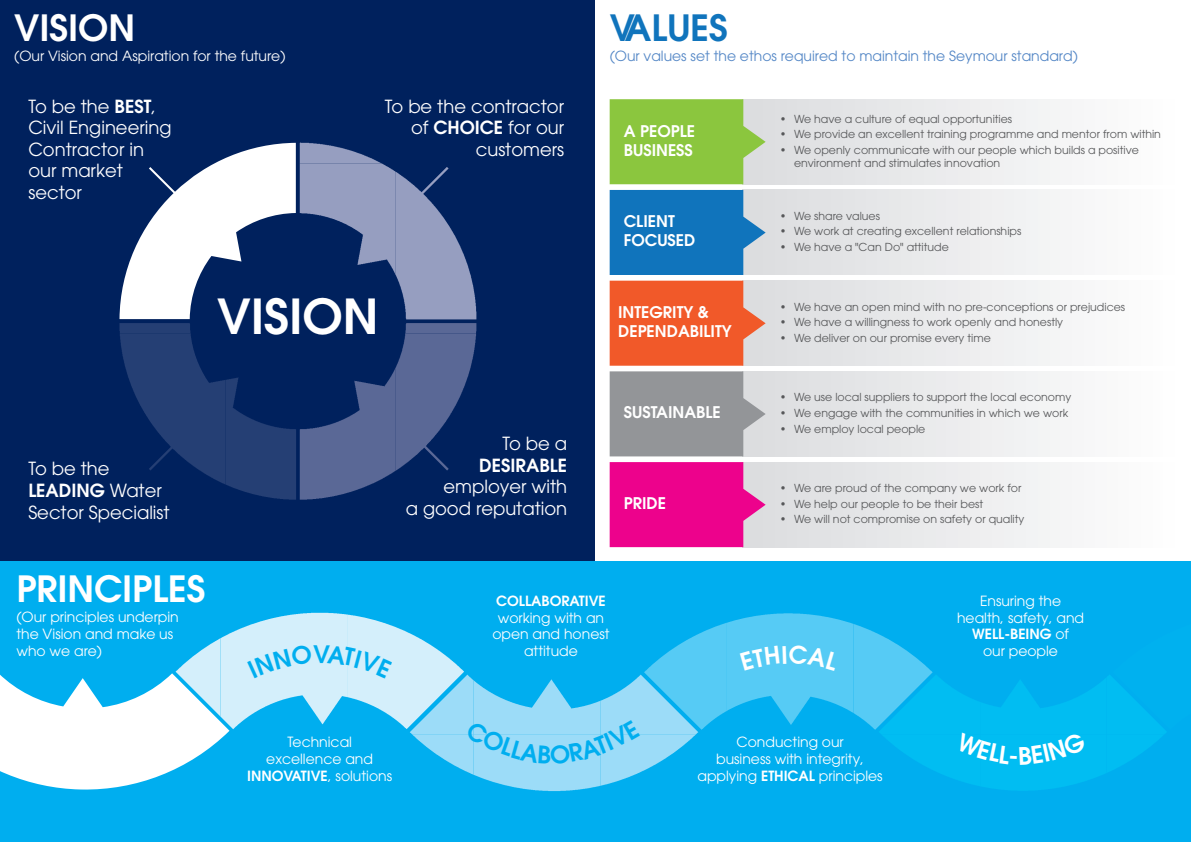
<style>
.page{position:relative;width:1191px;height:842px;background:#fff}
.page>*{position:absolute;margin:0;border:0;box-sizing:border-box;transform-origin:0 0}
.t1{font:600 48px "Avant Garde";color:#fff}
.t2{font:600 36px "Avant Garde";color:#fff}
.t3{font:600 36px "Avant Garde";color:#1074bc}
.t4{font:600 24px "Avant Garde";color:#00aeef}
.t5{font:18px/21.6px "Avant Garde";color:#fff}
.t6{font:600 18px "Avant Garde";color:#fff}
.t7{font:600 16px/19.2px "Avant Garde";color:#fff}
.t8{font:14px/16.8px "Avant Garde";color:#fff;text-align:center}
.t9{font:14px "Avant Garde";color:#5487c6}
.t10{font:600 14px "Avant Garde";color:#fff}
.t11{font:11px/13.2px "Avant Garde";color:#57585a}
.s1{font-weight:600}
</style>
<div class="page">
<div style="left:0;top:0;width:595px;height:561px;background:#00215d"></div>
<svg style="left:119px;top:142px;width:357px;height:358px"></svg>
<div style="left:743px;top:99px;width:433px;height:85px;background:linear-gradient(to right,#dbdcde,#fefefe)"></div>
<div style="left:743px;top:190px;width:433px;height:85px;background:linear-gradient(to right,#dbdcde,#fefefe)"></div>
<div style="left:743px;top:281px;width:433px;height:85px;background:linear-gradient(to right,#dbdcde,#fefefe)"></div>
<div style="left:743px;top:371px;width:433px;height:85px;background:linear-gradient(to right,#dbdcde,#fefefe)"></div>
<div style="left:743px;top:462px;width:433px;height:85px;background:linear-gradient(to right,#dbdcde,#fefefe)"></div>
<svg style="left:609px;top:99px;width:156px;height:85px;background:#95c952"></svg>
<svg style="left:609px;top:190px;width:156px;height:85px;background:#2881c0"></svg>
<svg style="left:609px;top:281px;width:156px;height:175px;background:#c78774"></svg>
<svg style="left:609px;top:462px;width:156px;height:85px;background:#eb1c96"></svg>
<div style="left:0;top:561px;width:1191px;height:281px;background:#00aeef"></div>
<svg style="left:0;top:613px;width:1166px;height:178px"></svg>
<h2 class="t2" style="left:14px;top:14px;width:122px">VISION</h2>
<p class="t8" style="left:14px;top:49px;width:273px">(Our Vision and Aspiration for the future)</p>
<h3 class="t5" style="left:28px;top:97px;width:145px">To be the <span class="s1">BEST</span>,<br>Civil Engineering<br>Contractor in our market sector</h3>
<h3 class="t5" style="left:385px;top:97px;width:181px;text-align:right">To be the contractor of <span class="s1">CHOICE</span> for our customers</h3>
<h3 class="t5" style="left:28px;top:460px;width:143px">To be the<br><span class="s1">LEADING</span> Water<br>Sector Specialist</h3>
<h1 class="t1" style="left:217px;top:298px;width:163px">VISION</h1>
<h3 class="t5" style="left:502px;top:434px;width:66px">To be a</h3>
<h3 class="t6" style="left:479px;top:458px;width:89px">DESIRABLE</h3>
<h3 class="t5" style="left:406px;top:477px;width:163px;text-align:right">employer with<br>a good reputation</h3>
<h2 class="t3" style="left:609px;top:14px;width:120px">VALUES</h2>
<p class="t9" style="left:609px;top:50px;width:469px">(Our values set the ethos required to maintain the Seymour standard)</p>
<h3 class="t7" style="left:624px;top:122px;width:73px">A PEOPLE<br>BUSINESS</h3>
<h3 class="t7" style="left:624px;top:213px;width:73px">CLIENT<br>FOCUSED</h3>
<h3 class="t7" style="left:618px;top:304px;width:115px">INTEGRITY &amp;<br>DEPENDABILITY</h3>
<h3 class="t7" style="left:624px;top:404px;width:99px">SUSTAINABLE</h3>
<h3 class="t7" style="left:624px;top:495px;width:44px">PRIDE</h3>
<p class="t11" style="left:780px;top:113px;width:234px">• We have a culture of equal opportunities</p>
<p class="t11" style="left:780px;top:129px;width:383px">• We provide an excellent training programme and mentor from within</p>
<p class="t11" style="left:794px;top:144px;width:346px;text-indent:-14px">• We openly communicate with our people which builds a positive environment and stimulates innovation</p>
<p class="t11" style="left:780px;top:210px;width:102px">• We share values</p>
<p class="t11" style="left:780px;top:226px;width:243px">• We work at creating excellent relationships</p>
<p class="t11" style="left:780px;top:241px;width:171px">• We have a "Can Do" attitude</p>
<p class="t11" style="left:780px;top:301px;width:347px">• We have an open mind with no pre-conceptions or prejudices</p>
<p class="t11" style="left:780px;top:317px;width:285px">• We have a willingness to work openly and honestly</p>
<p class="t11" style="left:780px;top:332px;width:213px">• We deliver on our promise every time</p>
<p class="t11" style="left:780px;top:392px;width:293px">• We use local suppliers to support the local economy</p>
<p class="t11" style="left:780px;top:407px;width:290px">• We engage with the communities in which we work</p>
<p class="t11" style="left:780px;top:423px;width:147px">• We employ local people</p>
<p class="t11" style="left:780px;top:482px;width:243px">• We are proud of the company we work for</p>
<p class="t11" style="left:780px;top:498px;width:205px">• We help our people to be their best</p>
<p class="t11" style="left:780px;top:514px;width:246px">• We will not compromise on safety or quality</p>
<h2 class="t2" style="left:16px;top:575px;width:191px">PRINCIPLES</h2>
<p class="t8" style="left:16px;top:610px;width:164px;text-align:left">(Our principles underpin the Vision and make us who we are)</p>
<h3 class="t4" style="left:313px;top:645px;width:18px">V</h3>
<p class="t8" style="left:247px;top:735px;width:146px">Technical<br>excellence and<br><span class="s1">INNOVATIVE</span>, solutions</p>
<p class="t10" style="left:496px;top:595px;width:111px">COLLABORATIVE</p>
<p class="t8" style="left:492px;top:610px;width:119px">working with an open and honest attitude</p>
<p class="t8" style="left:697px;top:735px;width:187px">Conducting our<br>business with integrity, applying <span class="s1">ETHICAL</span> principles</p>
<p class="t8" style="left:957px;top:593px;width:129px">Ensuring the health, safety, and<br><span class="s1">WELL-BEING</span> of<br>our people</p>
</div>
